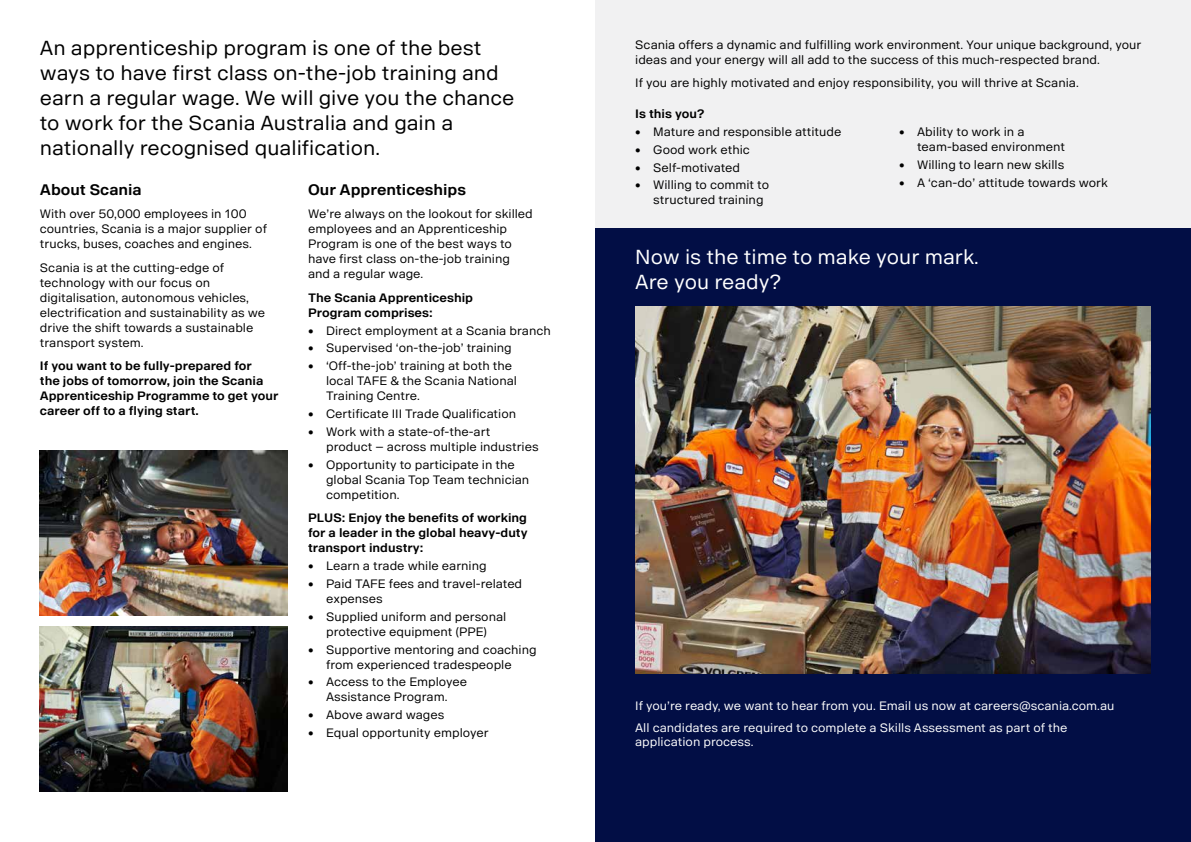
<style>
.page{position:relative;width:1191px;height:842px;background:#fff}
.page>*{position:absolute;margin:0;border:0;box-sizing:border-box;transform-origin:0 0}
.t1{font:20px/25px "Scania Sans";color:#000}
.t2{font:20px/25px "Scania Sans";color:#fff}
.t3{font:700 15px "Scania Sans";color:#000}
.t4{font:12px/15px "Scania Sans";color:#000}
.t5{font:700 12px/15px "Scania Sans";color:#000}
.t6{font:12px/22.5px "Scania Sans";color:#fff}
</style>
<div class="page">
<div style="left:595px;top:0;width:596px;height:842px;background:#f1f1f2"></div>
<div style="left:595px;top:228px;width:596px;height:614px;background:#020e45"></div>
<img style="left:635px;top:307px;width:515px;height:366px">
<img style="left:40px;top:451px;width:247px;height:164px">
<img style="left:40px;top:626px;width:247px;height:165px">
<h1 class="t1" style="left:40px;top:35px;width:476px">An apprenticeship program is one of the best ways to have first class on-the-job training and earn a regular wage. We will give you the chance to work for the Scania Australia and gain a nationally recognised qualification.</h1>
<p class="t3" style="left:40px;top:181px;width:103px">About Scania</p>
<p class="t4" style="left:40px;top:206px;width:229px">With over 50,000 employees in 100 countries, Scania is a major supplier of trucks, buses, coaches and engines.</p>
<p class="t4" style="left:40px;top:260px;width:227px">Scania is at the cutting-edge of technology with our focus on digitalisation, autonomous vehicles, electrification and sustainability as we drive the shift towards a sustainable transport system.</p>
<p class="t5" style="left:40px;top:358px;width:240px">If you want to be fully-prepared for<br>the jobs of tomorrow, join the Scania Apprenticeship Programme to get your career off to a flying start.</p>
<p class="t3" style="left:308px;top:181px;width:159px">Our Apprenticeships</p>
<p class="t4" style="left:308px;top:206px;width:226px">We’re always on the lookout for skilled employees and an Apprenticeship<br>Program is one of the best ways to have first class on-the-job training and a regular wage.</p>
<p class="t5" style="left:308px;top:290px;width:166px">The Scania Apprenticeship<br>Program comprises:</p>
<p class="t4" style="left:308px;top:323px;width:244px">• Direct employment at a Scania branch</p>
<p class="t4" style="left:308px;top:341px;width:205px">• Supervised ‘on-the-job’ training</p>
<p class="t4" style="left:326px;top:358px;width:192px;text-indent:-18px">• ‘Off-the-job’ training at both the local TAFE &amp; the Scania National<br>Training Centre.</p>
<p class="t4" style="left:308px;top:406px;width:210px">• Certificate III Trade Qualification</p>
<p class="t4" style="left:326px;top:424px;width:214px;text-indent:-18px">• Work with a state-of-the-art product – across multiple industries</p>
<p class="t4" style="left:326px;top:457px;width:205px;text-indent:-18px">• Opportunity to participate in the global Scania Top Team technician competition.</p>
<p class="t5" style="left:308px;top:510px;width:221px;text-align:justify">PLUS: Enjoy the benefits of working for a leader in the global heavy-duty transport industry:</p>
<p class="t4" style="left:308px;top:558px;width:180px">• Learn a trade while earning</p>
<p class="t4" style="left:326px;top:576px;width:198px;text-indent:-18px">• Paid TAFE fees and travel-related expenses</p>
<p class="t4" style="left:308px;top:609px;width:200px;text-align:center">• Supplied uniform and personal protective equipment (PPE)</p>
<p class="t4" style="left:308px;top:642px;width:230px;text-align:center">• Supportive mentoring and coaching from experienced tradespeople</p>
<p class="t4" style="left:308px;top:675px;width:161px;text-align:center">• Access to the Employee<br>Assistance Program.</p>
<p class="t4" style="left:308px;top:707px;width:138px">• Above award wages</p>
<p class="t4" style="left:308px;top:725px;width:182px">• Equal opportunity employer</p>
<p class="t4" style="left:635px;top:37px;width:508px">Scania offers a dynamic and fulfilling work environment. Your unique background, your ideas and your energy will all add to the success of this much-respected brand.</p>
<p class="t4" style="left:635px;top:75px;width:445px">If you are highly motivated and enjoy responsibility, you will thrive at Scania.</p>
<p class="t5" style="left:635px;top:106px;width:70px">Is this you?</p>
<p class="t4" style="left:635px;top:124px;width:208px">• Mature and responsible attitude</p>
<p class="t4" style="left:635px;top:142px;width:116px">• Good work ethic</p>
<p class="t4" style="left:635px;top:160px;width:106px">• Self-motivated</p>
<p class="t4" style="left:653px;top:178px;width:117px;text-indent:-18px">• Willing to commit to structured training</p>
<p class="t4" style="left:917px;top:124px;width:149px;text-indent:-18px">• Ability to work in a team-based environment</p>
<p class="t4" style="left:899px;top:157px;width:167px">• Willing to learn new skills</p>
<p class="t4" style="left:899px;top:175px;width:210px">• A ‘can-do’ attitude towards work</p>
<h1 class="t2" style="left:635px;top:245px;width:345px">Now is the time to make your mark.<br>Are you ready?</h1>
<p class="t6" style="left:635px;top:694px;width:481px">If you’re ready, we want to hear from you. Email us now at careers@scania.com.au<br>All candidates are required to complete a Skills Assessment as part of the</p>
<p class="t6" style="left:635px;top:731px;width:120px">application process.</p>
</div>
